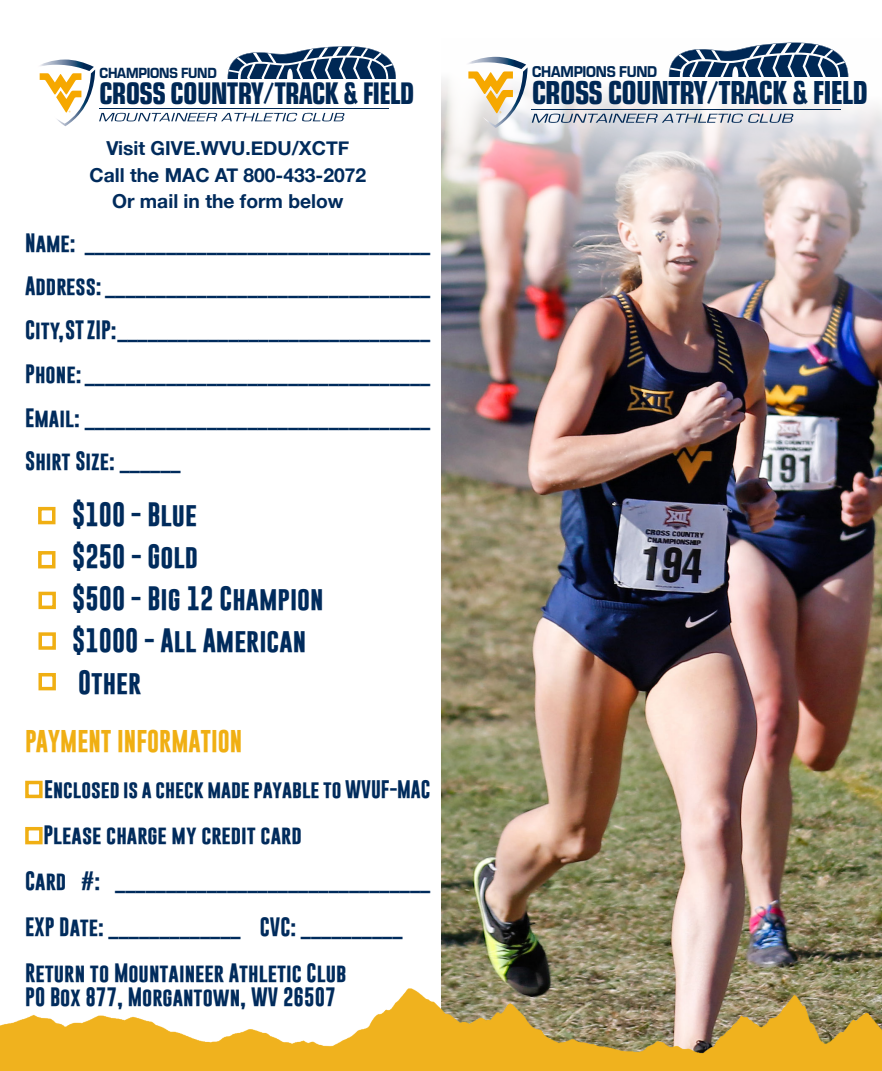
<style>
.page{position:relative;width:882px;height:1071px;background:#fff}
.page>*{position:absolute;margin:0;border:0;box-sizing:border-box;transform-origin:0 0}
.t1{font:700 32.55px "Eurostile Condensed BQ";letter-spacing:-.005em;color:#002855;scale:.92 1}
.t2{font:700 30.62px "Eurostile Condensed BQ";letter-spacing:-.005em;color:#002855;scale:.92 1}
.t3{font:700 24.5px "Gobold";color:#002b5c}
.t4{font:700 22.75px "Gobold";color:#f0af13}
.t5{font:700 19.25px "Gobold";color:#002b5c}
.t6{font:700 19.25px "Helvetica Neue";color:#002b5c}
.t7{font:700 18.38px "Gobold";color:#002b5c}
.t8{font:16.28px "Eurostile Hea";letter-spacing:-.015em;color:#002855;scale:.9 1}
.t9{font:15.22px "Eurostile Hea";letter-spacing:-.015em;color:#002855;scale:.9 1}
</style>
<div class="page">
<img style="left:441px;top:56px;width:441px;height:933px">
<div style="left:38px;top:507px;width:18px;height:17px;border:4px solid #f0af13"></div>
<div style="left:25px;top:781px;width:18px;height:17px;border:4px solid #f0af13"></div>
<div style="left:38px;top:551px;width:18px;height:17px;border:4px solid #f0af13"></div>
<div style="left:25px;top:827px;width:18px;height:17px;border:4px solid #f0af13"></div>
<img style="left:0;top:989px;width:882px;height:82px">
<div style="left:38px;top:592px;width:18px;height:17px;border:4px solid #f0af13"></div>
<div style="left:38px;top:632px;width:18px;height:18px;border:4px solid #f0af13"></div>
<div style="left:38px;top:673px;width:18px;height:17px;border:4px solid #f0af13"></div>
<svg style="left:99px;top:113px;width:246px;height:8px"></svg>
<hr style="left:99px;top:108px;width:290px;height:1px;background:#002855">
<img style="left:40px;top:60px;width:54px;height:10px">
<img style="left:57px;top:70px;width:38px;height:56px">
<svg style="left:40px;top:73px;width:41px;height:40px"></svg>
<svg style="left:228px;top:46px;width:168px;height:32px"></svg>
<svg style="left:532px;top:114px;width:261px;height:9px;background:#a6b0bf"></svg>
<hr style="left:532px;top:109px;width:309px;height:1px;background:#002855">
<img style="left:463px;top:57px;width:63px;height:12px">
<img style="left:482px;top:67px;width:46px;height:61px">
<svg style="left:468px;top:71px;width:45px;height:42px"></svg>
<svg style="left:669px;top:42px;width:179px;height:35px"></svg>
<p class="t9" style="left:100px;top:65px;width:132px">CHAMPIONS FUND</p>
<p class="t2" style="left:99px;top:76px;width:344px">CROSS COUNTRY/TRACK &amp; FIELD</p>
<p class="t6" style="left:106px;top:137px;width:244px">Visit GIVE.WVU.EDU/XCTF</p>
<p class="t6" style="left:90px;top:163px;width:278px">Call the MAC AT 800-433-2072</p>
<p class="t6" style="left:112px;top:189px;width:233px">Or mail in the form below</p>
<p class="t5" style="left:25px;top:230px;width:407px">Name: __________________________________</p>
<p class="t5" style="left:25px;top:274px;width:407px">Address: ________________________________</p>
<p class="t5" style="left:25px;top:317px;width:407px">City, ST ZIP: _______________________________</p>
<p class="t5" style="left:25px;top:361px;width:407px">Phone: __________________________________</p>
<p class="t5" style="left:25px;top:405px;width:407px">Email: __________________________________</p>
<p class="t5" style="left:25px;top:449px;width:157px">Shirt Size: ______</p>
<p class="t3" style="left:72px;top:498px;width:126px">$100 - Blue</p>
<p class="t3" style="left:72px;top:540px;width:127px">$250 - Gold</p>
<p class="t3" style="left:72px;top:582px;width:253px">$500 - Big 12 Champion</p>
<p class="t3" style="left:72px;top:624px;width:235px">$1000 - All American</p>
<p class="t3" style="left:78px;top:666px;width:64px">Other</p>
<p class="t4" style="left:25px;top:726px;width:219px">PAYMENT INFORMATION</p>
<p class="t7" style="left:44px;top:777px;width:388px">Enclosed is a check made payable to WVUF-MAC</p>
<p class="t5" style="left:43px;top:822px;width:260px">Please charge my credit card</p>
<p class="t5" style="left:25px;top:868px;width:407px">Card #: _______________________________</p>
<p class="t5" style="left:25px;top:915px;width:379px">EXP Date: _____________ CVC: __________</p>
<p class="t5" style="left:25px;top:961px;width:323px">Return to Mountaineer Athletic Club</p>
<p class="t5" style="left:25px;top:984px;width:312px">PO Box 877, Morgantown, WV 26507</p>
<p class="t8" style="left:532px;top:62px;width:140px">CHAMPIONS FUND</p>
<p class="t1" style="left:532px;top:75px;width:366px">CROSS COUNTRY/TRACK &amp; FIELD</p>
</div>
